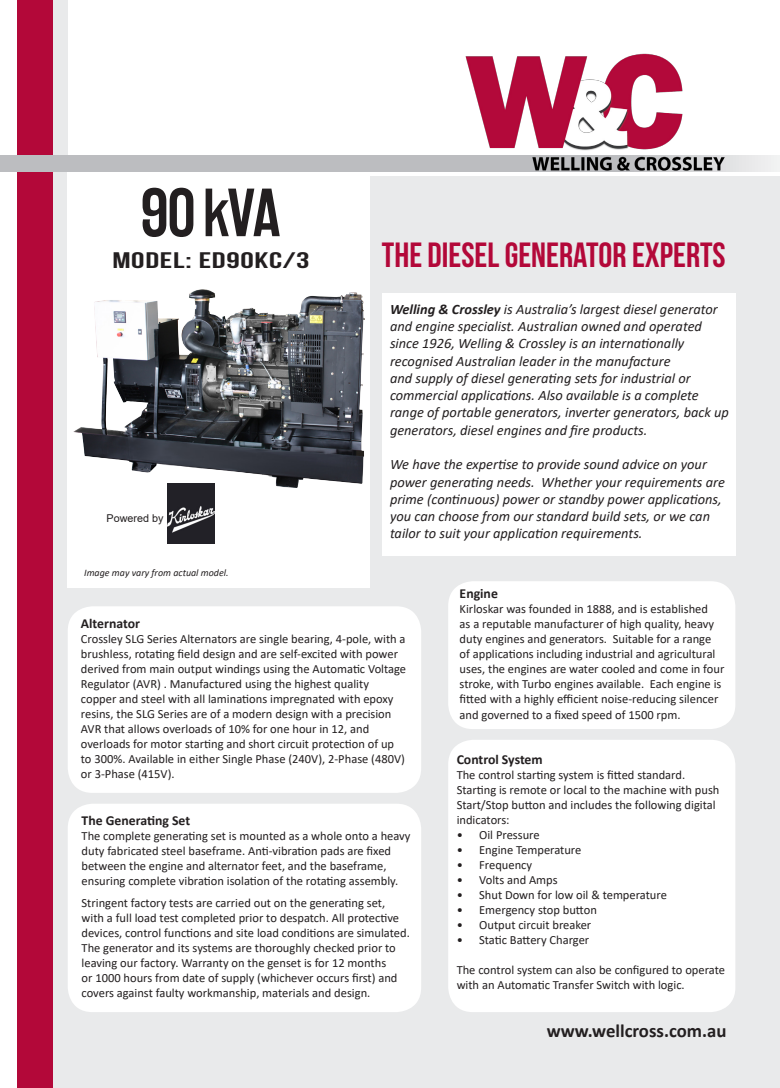
<style>
.page{position:relative;width:780px;height:1088px;background:#fff}
.page>*{position:absolute;margin:0;border:0;box-sizing:border-box;transform-origin:0 0}
.t1{font:60px "Rakesly Rg";color:#231f20}
.t2{font:35px "Bebas Neue";color:#b30839}
.t3{font:22.5px "Bebas Neue";letter-spacing:.02em;color:#231f20;scale:1.5 1}
.t4{font:700 18.75px "Calibri";color:#231f20}
.t5{font:italic 14.38px/17.2px "Calibri";color:#231f20}
.t6{font:700 13.75px "Calibri";color:#231f20}
.t7{font:12.5px/15px "Calibri";color:#231f20}
.t8{font:10.75px "Arial";color:#231f20}
.t9{font:italic 10px "Calibri";color:#231f20}
.s1{font-weight:700}
</style>
<div class="page">
<div style="left:53px;top:0;width:14px;height:182px;background:#e9eaeb"></div>
<div style="left:53px;top:177px;width:727px;height:911px;background:#e9eaeb"></div>
<div style="left:68px;top:804px;width:353px;height:208px;background:#fff;border-radius:25px"></div>
<div style="left:448px;top:740px;width:287px;height:272px;background:#fff;border-radius:25px"></div>
<div style="left:68px;top:606px;width:353px;height:187px;background:#fff;border-radius:25px"></div>
<div style="left:448px;top:581px;width:287px;height:148px;background:#fff;border-radius:25px"></div>
<div style="left:382px;top:293px;width:353px;height:262px;background:#fff"></div>
<div style="left:68px;top:172px;width:302px;height:415px;background:#fff"></div>
<div style="left:18px;top:0;width:35px;height:1088px;background:#b30839"></div>
<div style="left:0;top:155px;width:780px;height:17px;background:#bcbdc0"></div>
<img style="left:463px;top:53px;width:263px;height:124px">
<img style="left:167px;top:488px;width:47px;height:56px">
<img style="left:73px;top:289px;width:291px;height:199px">
<p class="t1" style="left:141px;top:177px;width:141px">90 kVA</p>
<p class="t3" style="left:112px;top:247px;width:133px">MODEL: ED90KC/3</p>
<p class="t8" style="left:106px;top:510px;width:58px">Powered by</p>
<p class="t9" style="left:84px;top:566px;width:146px">Image may vary from actual model.</p>
<p class="t2" style="left:382px;top:235px;width:345px">THE DIESEL GENERATOR EXPERTS</p>
<p class="t5" style="left:390px;top:300px;width:340px"><span class="s1">Welling &amp; Crossley</span> is Australia’s largest diesel generator and engine specialist. Australian owned and operated since 1926, Welling &amp; Crossley is an internationally recognised Australian leader in the manufacture<br>and supply of diesel generating sets for industrial or commercial applications. Also available is a complete range of portable generators, inverter generators, back up generators, diesel engines and fire products.</p>
<p class="t5" style="left:390px;top:455px;width:336px">We have the expertise to provide sound advice on your power generating needs. Whether your requirements are prime (continuous) power or standby power applications, you can choose from our standard build sets, or we can tailor to suit your application requirements.</p>
<p class="t6" style="left:81px;top:613px;width:61px">Alternator</p>
<p class="t7" style="left:81px;top:631px;width:327px">Crossley SLG Series Alternators are single bearing, 4-pole, with a brushless, rotating field design and are self-excited with power derived from main output windings using the Automatic Voltage Regulator (AVR) . Manufactured using the highest quality copper and steel with all laminations impregnated with epoxy resins, the SLG Series are of a modern design with a precision AVR that allows overloads of 10% for one hour in 12, and overloads for motor starting and short circuit protection of up to 300%. Available in either Single Phase (240V), 2-Phase (480V) or 3-Phase (415V).</p>
<p class="t6" style="left:82px;top:810px;width:110px">The Generating Set</p>
<p class="t7" style="left:82px;top:828px;width:330px">The complete generating set is mounted as a whole onto a heavy duty fabricated steel baseframe. Anti-vibration pads are fixed between the engine and alternator feet, and the baseframe, ensuring complete vibration isolation of the rotating assembly.</p>
<p class="t7" style="left:82px;top:895px;width:330px">Stringent factory tests are carried out on the generating set, with a full load test completed prior to despatch. All protective devices, control functions and site load conditions are simulated.<br>The generator and its systems are thoroughly checked prior to leaving our factory. Warranty on the genset is for 12 months<br>or 1000 hours from date of supply (whichever occurs first) and covers against faulty workmanship, materials and design.</p>
<p class="t6" style="left:459px;top:583px;width:40px">Engine</p>
<p class="t7" style="left:459px;top:601px;width:266px">Kirloskar was founded in 1888, and is established<br>as a reputable manufacturer of high quality, heavy duty engines and generators. Suitable for a range of applications including industrial and agricultural uses, the engines are water cooled and come in four stroke, with Turbo engines available. Each engine is fitted with a highly efficient noise-reducing silencer</p>
<p class="t7" style="left:459px;top:707px;width:222px">and governed to a fixed speed of 1500 rpm.</p>
<p class="t6" style="left:456px;top:750px;width:88px">Control System</p>
<p class="t7" style="left:456px;top:767px;width:264px">The control starting system is fitted standard.<br>Starting is remote or local to the machine with push Start/Stop button and includes the following digital indicators:</p>
<p class="t7" style="left:456px;top:827px;width:84px">• Oil Pressure</p>
<p class="t7" style="left:456px;top:842px;width:126px">• Engine Temperature</p>
<p class="t7" style="left:456px;top:857px;width:77px">• Frequency</p>
<p class="t7" style="left:456px;top:872px;width:102px">• Volts and Amps</p>
<p class="t7" style="left:456px;top:887px;width:212px">• Shut Down for low oil &amp; temperature</p>
<p class="t7" style="left:456px;top:902px;width:142px">• Emergency stop button</p>
<p class="t7" style="left:456px;top:917px;width:136px">• Output circuit breaker</p>
<p class="t7" style="left:456px;top:932px;width:134px">• Static Battery Charger</p>
<p class="t7" style="left:456px;top:962px;width:270px">The control system can also be configured to operate with an Automatic Transfer Switch with logic.</p>
<p class="t4" style="left:546px;top:1017px;width:181px">www.wellcross.com.au</p>
</div>
